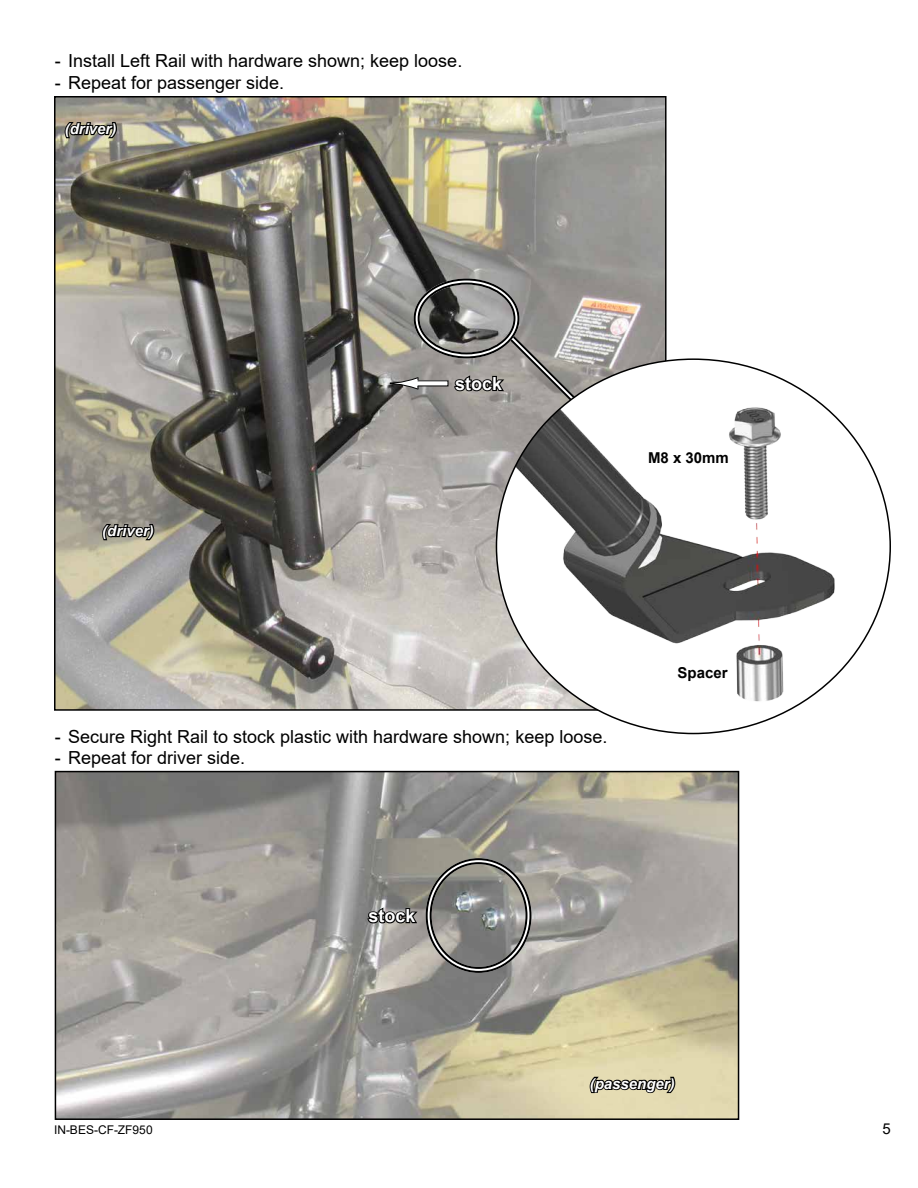
<style>
.page{position:relative;width:918px;height:1188px;background:#fff}
.page>*{position:absolute;margin:0;border:0;box-sizing:border-box;transform-origin:0 0}
.t1{font:18px "Arial";color:#000}
.t2{font:700 18px "Arial";color:#fff}
.t3{font:italic 700 15px "Arial";color:#fff}
.t4{font:700 15px "Arial";color:#000}
.t5{font:15px "Arial";color:#000}
.t6{font:12px "Arial";color:#000}
</style>
<div class="page">
<img style="left:57px;top:99px;width:607px;height:609px">
<img style="left:58px;top:774px;width:678px;height:343px">
<div style="left:55px;top:771px;width:684px;height:349px;border:2px solid #000"></div>
<svg style="left:501px;top:327px;width:166px;height:32px"></svg>
<svg style="left:505px;top:334px;width:174px;height:25px;background:#aaa8a7"></svg>
<div style="left:414px;top:279px;width:105px;height:79px;border:6px solid #fff;border-radius:50%"></div>
<div style="left:414px;top:279px;width:105px;height:79px;border:2px solid #000;border-radius:50%"></div>
<div style="left:418px;top:283px;width:97px;height:71px;border:2px solid #000;border-radius:50%"></div>
<svg style="left:101px;top:523px;width:55px;height:18px"></svg>
<svg style="left:588px;top:1064px;width:89px;height:31px;background:#9c9579"></svg>
<img style="left:496px;top:359px;width:394px;height:375px">
<svg style="left:63px;top:121px;width:56px;height:18px"></svg>
<div style="left:418px;top:381px;width:30px;height:5px;background:#fff"></div>
<svg style="left:390px;top:377px;width:29px;height:13px"></svg>
<svg style="left:453px;top:373px;width:54px;height:20px"></svg>
<svg style="left:366px;top:906px;width:54px;height:19px"></svg>
<div style="left:426px;top:858px;width:106px;height:115px;border:6px solid #fff;border-radius:50%"></div>
<div style="left:426px;top:858px;width:106px;height:115px;border:2px solid #000;border-radius:50%"></div>
<div style="left:430px;top:862px;width:97px;height:107px;border:2px solid #000;border-radius:50%"></div>
<p class="t1" style="left:55px;top:48px;width:409px">- Install Left Rail with hardware shown; keep loose.</p>
<p class="t1" style="left:55px;top:70px;width:231px">- Repeat for passenger side.</p>
<p class="t3" style="left:65px;top:119px;width:53px">(driver)</p>
<p class="t3" style="left:102px;top:521px;width:53px">(driver)</p>
<p class="t2" style="left:455px;top:371px;width:49px">stock</p>
<p class="t4" style="left:648px;top:447px;width:82px">M8 x 30mm</p>
<p class="t1" style="left:55px;top:724px;width:554px">- Secure Right Rail to stock plastic with hardware shown; keep loose.</p>
<p class="t1" style="left:55px;top:746px;width:192px">- Repeat for driver side.</p>
<p class="t4" style="left:678px;top:662px;width:52px">Spacer</p>
<p class="t2" style="left:368px;top:903px;width:49px">stock</p>
<p class="t3" style="left:590px;top:1074px;width:87px">(passenger)</p>
<p class="t6" style="left:54px;top:1122px;width:100px">IN-BES-CF-ZF950</p>
<p class="t5" style="left:883px;top:1118px;width:10px">5</p>
</div>
